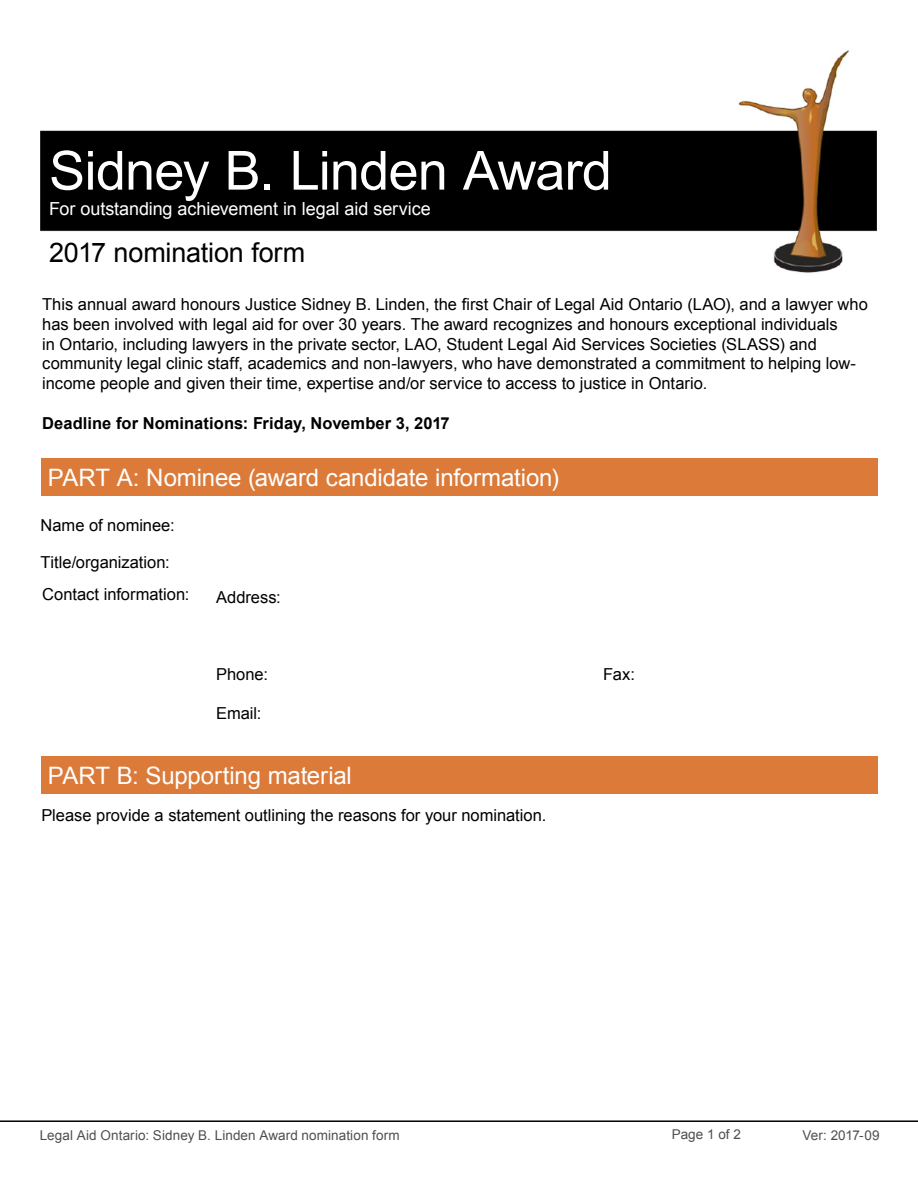
<style>
.page{position:relative;width:918px;height:1188px;background:#fff}
.page>*{position:absolute;margin:0;border:0;box-sizing:border-box;transform-origin:0 0}
.t1{font:54px "Arial";letter-spacing:-.015em;color:#fff}
.Kicker{font:27px "Arial";letter-spacing:-.005em;color:#000}
.Section_title__Headi{font:24px "Arial";letter-spacing:-.005em;color:#fff}
.t2{font:18px "Arial";letter-spacing:-.005em;color:#fff}
.t3{font:16.5px/19.8px "Arial";color:#000}
.t4{font:700 16.5px "Arial";letter-spacing:.005em;color:#000}
.t5{font:13.5px "Arial";letter-spacing:.005em;color:#4f4f51}
</style>
<div class="page">
<img style="left:40px;top:50px;width:837px;height:223px">
<hr style="left:0;top:1120px;width:918px;height:2px;background:#000">
<div style="left:41px;top:756px;width:837px;height:38px;background:#db7a39"></div>
<div style="left:41px;top:458px;width:837px;height:38px;background:#db7a39"></div>
<h1 class="t1" style="left:49px;top:135px;width:564px">Sidney B. Linden Award</h1>
<h1 class="t2" style="left:49px;top:197px;width:383px">For outstanding achievement in legal aid service</h1>
<h1 class="Kicker" style="left:49px;top:235px;width:258px">2017 nomination form</h1>
<p class="t3" style="left:42px;top:294px;width:827px">This annual award honours Justice Sidney B. Linden, the first Chair of Legal Aid Ontario (LAO), and a lawyer who has been involved with legal aid for over 30 years. The award recognizes and honours exceptional individuals<br>in Ontario, including lawyers in the private sector, LAO, Student Legal Aid Services Societies (SLASS) and community legal clinic staff, academics and non-lawyers, who have demonstrated a commitment to helping low&shy;income people and given their time, expertise and/or service to access to justice in Ontario.</p>
<p class="t4" style="left:42px;top:412px;width:409px">Deadline for Nominations: Friday, November 3, 2017</p>
<h2 class="Section_title__Headi" style="left:48px;top:462px;width:513px">PART A: Nominee (award candidate information)</h2>
<p class="t3" style="left:40px;top:516px;width:136px">Name of nominee:</p>
<p class="t3" style="left:40px;top:552px;width:131px">Title/organization:</p>
<p class="t3" style="left:42px;top:585px;width:149px">Contact information:</p>
<p class="t3" style="left:216px;top:588px;width:66px">Address:</p>
<p class="t3" style="left:216px;top:664px;width:53px">Phone:</p>
<p class="t3" style="left:603px;top:665px;width:33px">Fax:</p>
<p class="t3" style="left:216px;top:703px;width:47px">Email:</p>
<h2 class="Section_title__Headi" style="left:48px;top:760px;width:306px">PART B: Supporting material</h2>
<p class="t3" style="left:41px;top:805px;width:506px">Please provide a statement outlining the reasons for your nomination.</p>
<p class="t5" style="left:40px;top:1126px;width:361px">Legal Aid Ontario: Sidney B. Linden Award nomination form</p>
<p class="t5" style="left:672px;top:1126px;width:71px">Page 1 of 2</p>
<p class="t5" style="left:802px;top:1126px;width:79px">Ver: 2017-09</p>
</div>
